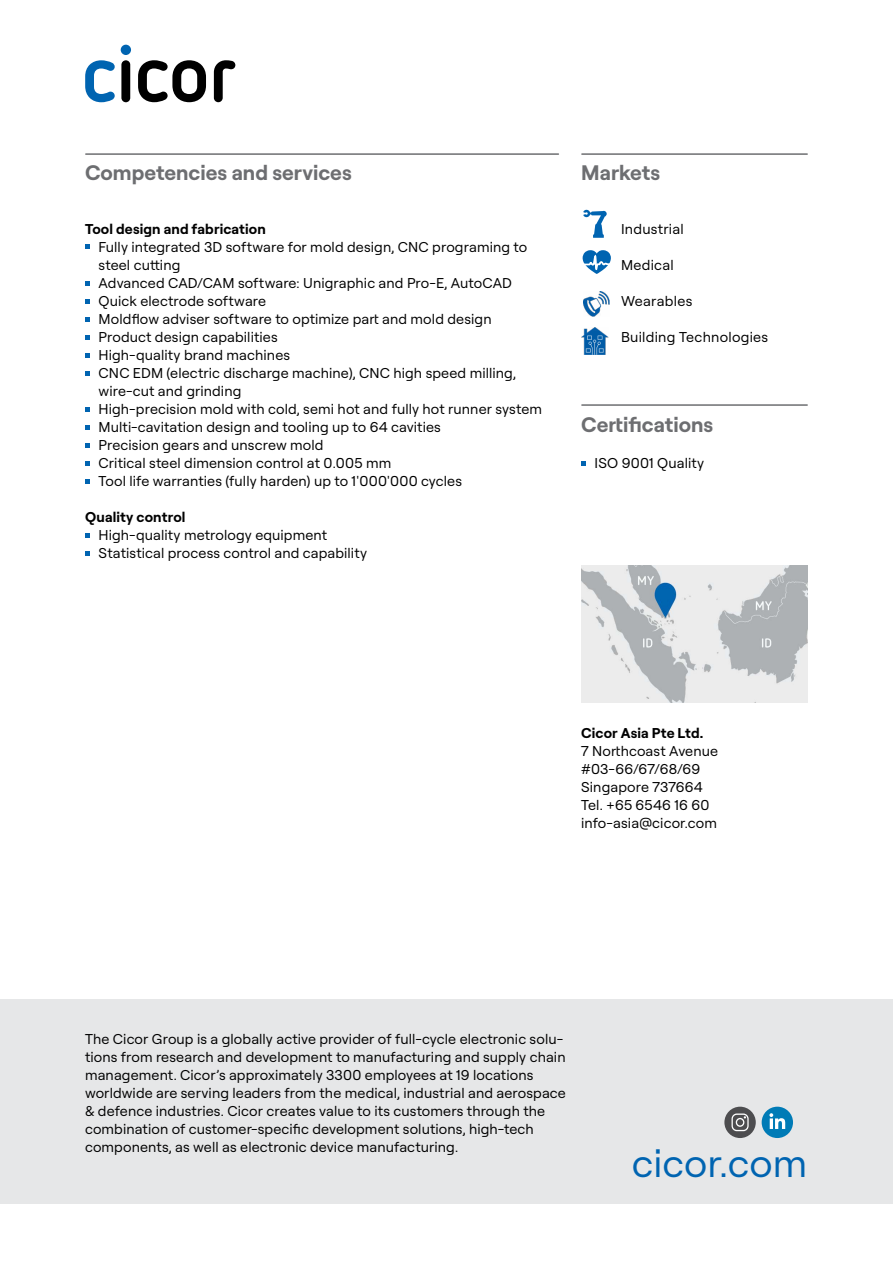
<style>
.page{position:relative;width:893px;height:1263px;background:#fff}
.page>*{position:absolute;margin:0;border:0;box-sizing:border-box;transform-origin:0 0}
.t1{font:39px "Roobert PRO";color:#0064b1}
.t2{font:700 21px "Roobert PRO";color:#6d6e71}
.t3{font:14.25px/18px "Roobert PRO";letter-spacing:.01em;color:#000}
.t4{font:700 14.25px "Roobert PRO";letter-spacing:.01em;color:#000}
</style>
<div class="page">
<svg style="left:85px;top:244px;width:5px;height:5px"></svg>
<svg style="left:85px;top:281px;width:5px;height:4px"></svg>
<svg style="left:85px;top:299px;width:5px;height:4px"></svg>
<svg style="left:85px;top:317px;width:5px;height:4px"></svg>
<svg style="left:85px;top:335px;width:5px;height:4px"></svg>
<svg style="left:85px;top:353px;width:5px;height:4px"></svg>
<svg style="left:85px;top:371px;width:5px;height:4px"></svg>
<svg style="left:85px;top:407px;width:5px;height:4px"></svg>
<svg style="left:85px;top:425px;width:5px;height:4px"></svg>
<svg style="left:85px;top:443px;width:5px;height:4px"></svg>
<svg style="left:85px;top:461px;width:5px;height:4px"></svg>
<svg style="left:85px;top:479px;width:5px;height:4px"></svg>
<svg style="left:85px;top:533px;width:5px;height:4px"></svg>
<svg style="left:85px;top:551px;width:5px;height:4px"></svg>
<svg style="left:581px;top:461px;width:5px;height:4px"></svg>
<hr style="left:86px;top:153px;width:472px;height:2px;background:#6d6e71">
<hr style="left:582px;top:404px;width:225px;height:2px;background:#6d6e71">
<hr style="left:582px;top:153px;width:225px;height:2px;background:#6d6e71">
<div style="left:0;top:999px;width:893px;height:204px;background:#e6e7e8"></div>
<svg style="left:85px;top:60px;width:30px;height:42px"></svg>
<div style="left:121px;top:45px;width:10px;height:10px;background:#0064b1;border-radius:50%"></div>
<div style="left:121px;top:60px;width:9px;height:42px;background:#000;border-radius:4px"></div>
<svg style="left:138px;top:60px;width:68px;height:42px"></svg>
<svg style="left:214px;top:60px;width:21px;height:42px"></svg>
<svg style="left:583px;top:210px;width:24px;height:28px"></svg>
<svg style="left:583px;top:250px;width:28px;height:24px"></svg>
<img style="left:583px;top:291px;width:26px;height:25px">
<img style="left:581px;top:327px;width:27px;height:27px">
<img style="left:581px;top:566px;width:227px;height:136px">
<div style="left:762px;top:1107px;width:31px;height:31px;background:#007bb6;border-radius:50%"></div>
<svg style="left:769px;top:1113px;width:16px;height:16px"></svg>
<div style="left:724px;top:1107px;width:32px;height:31px;background:#4d4d4f;border-radius:50%"></div>
<svg style="left:731px;top:1113px;width:18px;height:18px"></svg>
<h2 class="t2" style="left:85px;top:157px;width:268px">Competencies and services</h2>
<p class="t4" style="left:85px;top:219px;width:182px">Tool design and fabrication</p>
<p class="t3" style="left:99px;top:237px;width:445px">Fully integrated 3D software for mold design, CNC programing to steel cutting<br>Advanced CAD/CAM software: Unigraphic and Pro-E, AutoCAD Quick electrode software<br>Moldflow adviser software to optimize part and mold design Product design capabilities<br>High-quality brand machines<br>CNC EDM (electric discharge machine), CNC high speed milling, wire-cut and grinding<br>High-precision mold with cold, semi hot and fully hot runner system Multi-cavitation design and tooling up to 64 cavities<br>Precision gears and unscrew mold<br>Critical steel dimension control at 0.005 mm<br>Tool life warranties (fully harden) up to 1'000'000 cycles</p>
<p class="t4" style="left:85px;top:507px;width:102px">Quality control</p>
<p class="t3" style="left:99px;top:525px;width:270px">High-quality metrology equipment<br>Statistical process control and capability</p>
<h2 class="t2" style="left:581px;top:157px;width:80px">Markets</h2>
<p class="t3" style="left:621px;top:219px;width:64px">Industrial</p>
<p class="t3" style="left:621px;top:255px;width:54px">Medical</p>
<p class="t3" style="left:621px;top:291px;width:73px">Wearables</p>
<p class="t3" style="left:621px;top:327px;width:149px">Building Technologies</p>
<h2 class="t2" style="left:581px;top:409px;width:134px">Certifications</h2>
<p class="t3" style="left:595px;top:453px;width:111px">ISO 9001 Quality</p>
<p class="t4" style="left:581px;top:723px;width:124px">Cicor Asia Pte Ltd.</p>
<p class="t3" style="left:581px;top:741px;width:138px">7 Northcoast Avenue #03-66/67/68/69<br>Singapore 737664<br>Tel. +65 6546 16 60 info-asia@cicor.com</p>
<p class="t3" style="left:85px;top:1029px;width:482px">The Cicor Group is a globally active provider of full-cycle electronic solu&shy;tions from research and development to manufacturing and supply chain management. Cicor’s approximately 3300 employees at 19 locations worldwide are serving leaders from the medical, industrial and aerospace &amp; defence industries. Cicor creates value to its customers through the combination of customer-specific development solutions, high-tech components, as well as electronic device manufacturing.</p>
<h1 class="t1" style="left:632px;top:1136px;width:177px">cicor.com</h1>
</div>
